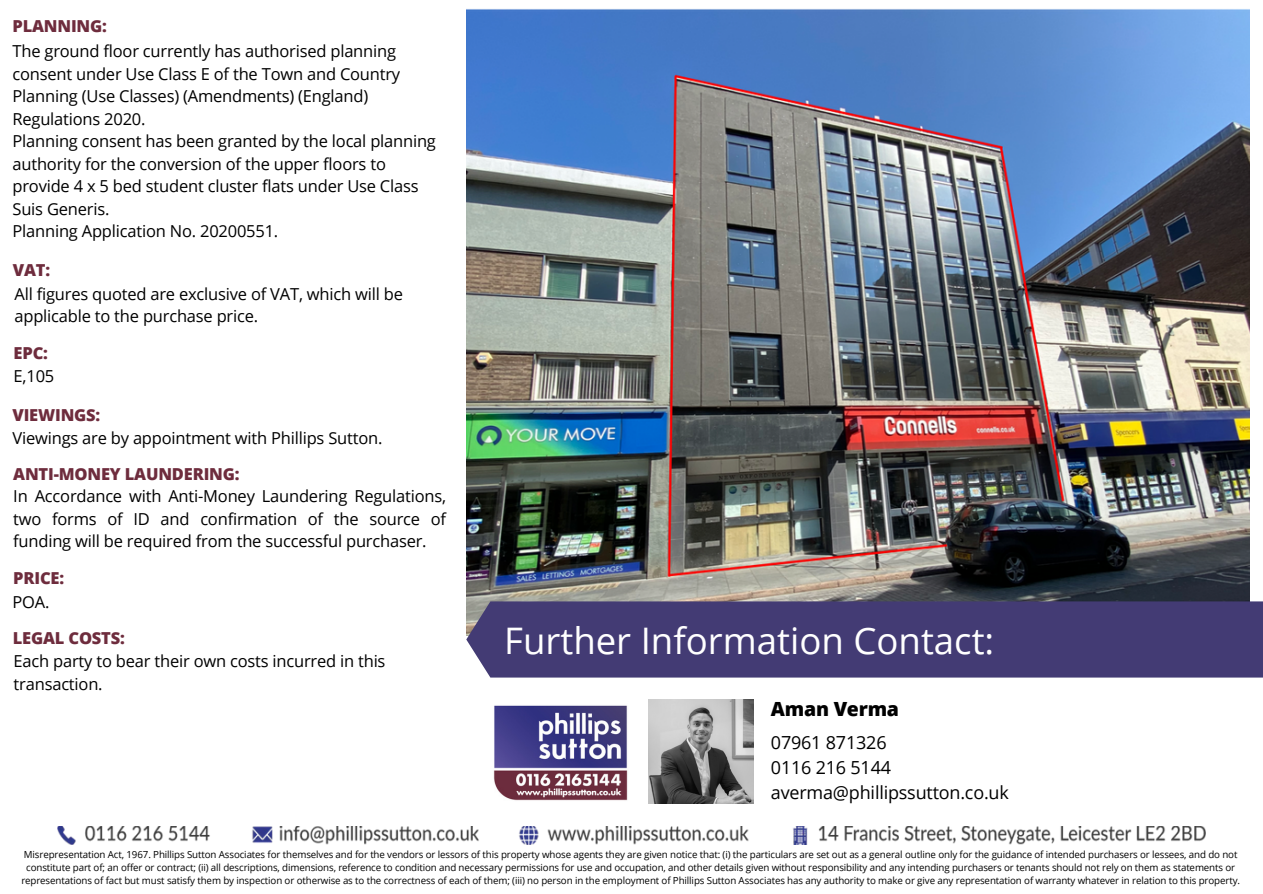
<style>
.page{position:relative;width:1263px;height:894px;background:#fff}
.page>*{position:absolute;margin:0;border:0;box-sizing:border-box;transform-origin:0 0}
.t1{font:36.6px "Open Sans";color:#fff}
.t2{font:800 19.5px "Open Sans";letter-spacing:-.01em;color:#000}
.t3{font:18px/24.8px "Open Sans";letter-spacing:-.01em;color:#000}
.t4{font:16.5px/22.5px "Open Sans";letter-spacing:-.01em;color:#000}
.t5{font:800 16.5px "Open Sans";letter-spacing:-.01em;color:#6e2c3d}
.t6{font:9.75px/13px "Open Sans";letter-spacing:-.01em;color:#000;text-align:center}
</style>
<div class="page">
<img style="left:467px;top:9px;width:783px;height:592px">
<img style="left:57px;top:826px;width:1148px;height:17px">
<div style="left:466px;top:601px;width:797px;height:76px;background:#433b74"></div>
<img style="left:648px;top:699px;width:105px;height:104px">
<img style="left:493px;top:705px;width:135px;height:96px">
<h6 class="t5" style="left:13px;top:14px;width:96px">PLANNING:</h6>
<h4 class="t4" style="left:13px;top:40px;width:425px">The ground floor currently has authorised planning consent under Use Class E of the Town and Country Planning (Use Classes) (Amendments) (England)<br>Regulations 2020.<br>Planning consent has been granted by the local planning authority for the conversion of the upper floors to provide 4 x 5 bed student cluster flats under Use Class Suis Generis.<br>Planning Application No. 20200551.</h4>
<p class="t5" style="left:13px;top:259px;width:39px">VAT:</p>
<h4 class="t4" style="left:14px;top:282px;width:390px">All figures quoted are exclusive of VAT, which will be applicable to the purchase price.</h4>
<h2 class="t5" style="left:14px;top:341px;width:36px">EPC:</h2>
<h5 class="t4" style="left:14px;top:364px;width:42px">E,105</h5>
<h6 class="t5" style="left:13px;top:403px;width:89px">VIEWINGS:</h6>
<h4 class="t4" style="left:13px;top:426px;width:371px">Viewings are by appointment with Phillips Sutton.</h4>
<h5 class="t5" style="left:13px;top:462px;width:228px">ANTI-MONEY LAUNDERING:</h5>
<h4 class="t4" style="left:13px;top:484px;width:434px;text-align:justify">In Accordance with Anti-Money Laundering Regulations, two forms of ID and confirmation of the source of funding will be required from the successful purchaser.</h4>
<p class="t5" style="left:13px;top:566px;width:52px">PRICE:</p>
<h6 class="t4" style="left:13px;top:589px;width:38px">POA.</h6>
<h1 class="t5" style="left:13px;top:626px;width:114px">LEGAL COSTS:</h1>
<p class="t4" style="left:14px;top:649px;width:373px">Each party to bear their own costs incurred in this transaction.</p>
<h4 class="t1" style="left:504px;top:614px;width:492px">Further Information Contact:</h4>
<p class="t2" style="left:771px;top:695px;width:130px">Aman Verma</p>
<p class="t3" style="left:771px;top:729px;width:239px">07961 871326<br>0116 216 5144 averma@phillipssutton.co.uk</p>
<h3 class="t6" style="left:21px;top:847px;width:1220px">Misrepresentation Act, 1967. Phillips Sutton Associates for themselves and for the vendors or lessors of this property whose agents they are given notice that: (i) the particulars are set out as a general outline only for the guidance of intended purchasers or lessees, and do not constitute part of; an offer or contract; (ii) all descriptions, dimensions, reference to condition and necessary permissions for use and occupation, and other details given without responsibility and any intending purchasers or tenants should not rely on them as statements or representations of fact but must satisfy them by inspection or otherwise as to the correctness of each of them; (iii) no person in the employment of Phillips Sutton Associates has any authority to make or give any representation of warranty whatever in relation to this property.</h3>
</div>
